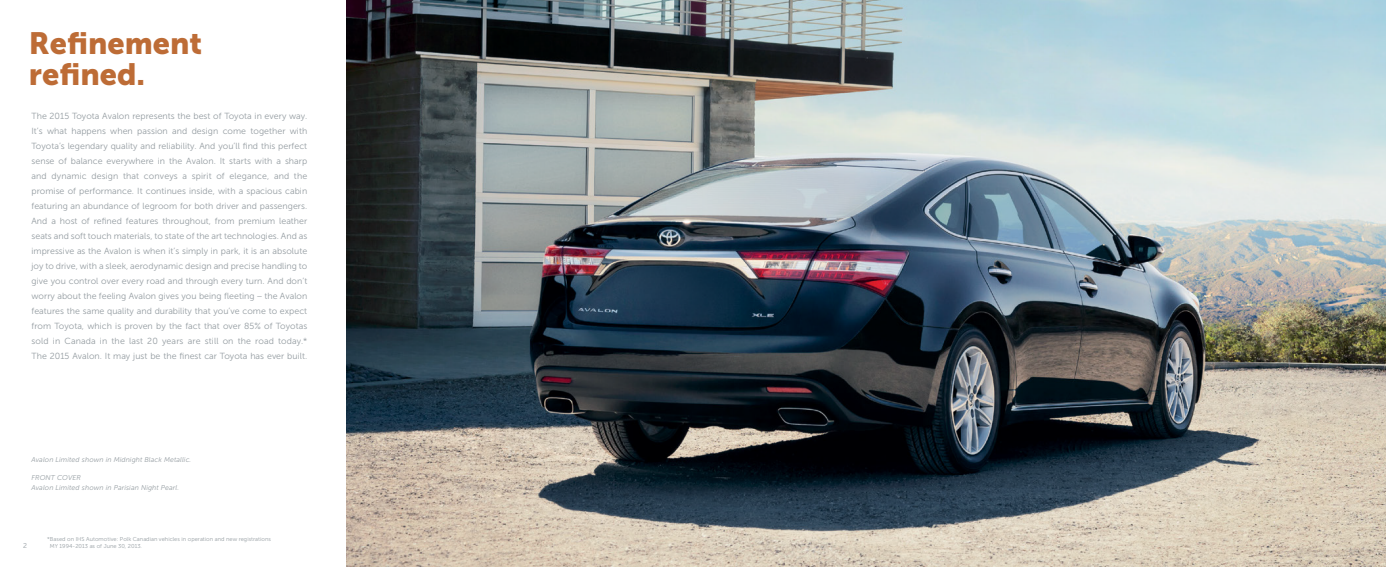
<style>
.page{position:relative;width:1386px;height:567px;background:#fff}
.page>*{position:absolute;margin:0;border:0;box-sizing:border-box;transform-origin:0 0}
.t1{font:30.62px/30.6px "Museo Sans 900";color:#bd6c36}
.t2{font:8.84px/15px "Museo Sans 300";letter-spacing:.005em;color:#949ca1;text-align:justify}
.t3{font:italic 7px/9.2px "Museo Sans 300";letter-spacing:.015em;color:#949ca1}
.t4{font:7px "Museo Sans 300";color:#949ca1}
.t5{font:5.69px/6.8px "Museo Sans 300";letter-spacing:.005em;color:#949ca1}
</style>
<div class="page">
<img style="left:346px;top:0;width:1040px;height:567px">
<h1 class="t1" style="left:29px;top:28px;width:175px">Refinement refined.</h1>
<p class="t2" style="left:31px;top:108px;width:277px">The 2015 Toyota Avalon represents the best of Toyota in every way.<br>It’s what happens when passion and design come together with Toyota’s legendary quality and reliability. And you’ll find this perfect sense of balance everywhere in the Avalon. It starts with a sharp and dynamic design that conveys a spirit of elegance, and the promise of performance. It continues inside, with a spacious cabin featuring an abundance of legroom for both driver and passengers.<br>And a host of refined features throughout, from premium leather seats and soft touch materials, to state of the art technologies. And as impressive as the Avalon is when it’s simply in park, it is an absolute joy to drive, with a sleek, aerodynamic design and precise handling to give you control over every road and through every turn. And don’t worry about the feeling Avalon gives you being fleeting – the Avalon features the same quality and durability that you’ve come to expect from Toyota, which is proven by the fact that over 85% of Toyotas sold in Canada in the last 20 years are still on the road today.* The 2015 Avalon. It may just be the finest car Toyota has ever built.</p>
<p class="t3" style="left:32px;top:455px;width:161px">Avalon Limited shown in Midnight Black Metallic.</p>
<p class="t3" style="left:32px;top:473px;width:149px">FRONT COVER<br>Avalon Limited shown in Parisian Night Pearl.</p>
<p class="t4" style="left:23px;top:542px;width:5px">2</p>
<p class="t5" style="left:50px;top:536px;width:222px;text-indent:-3px">*Based on IHS Automotive: Polk Canadian vehicles in operation and new registrations<br>MY 1994-2013 as of June 30, 2013.</p>
</div>
